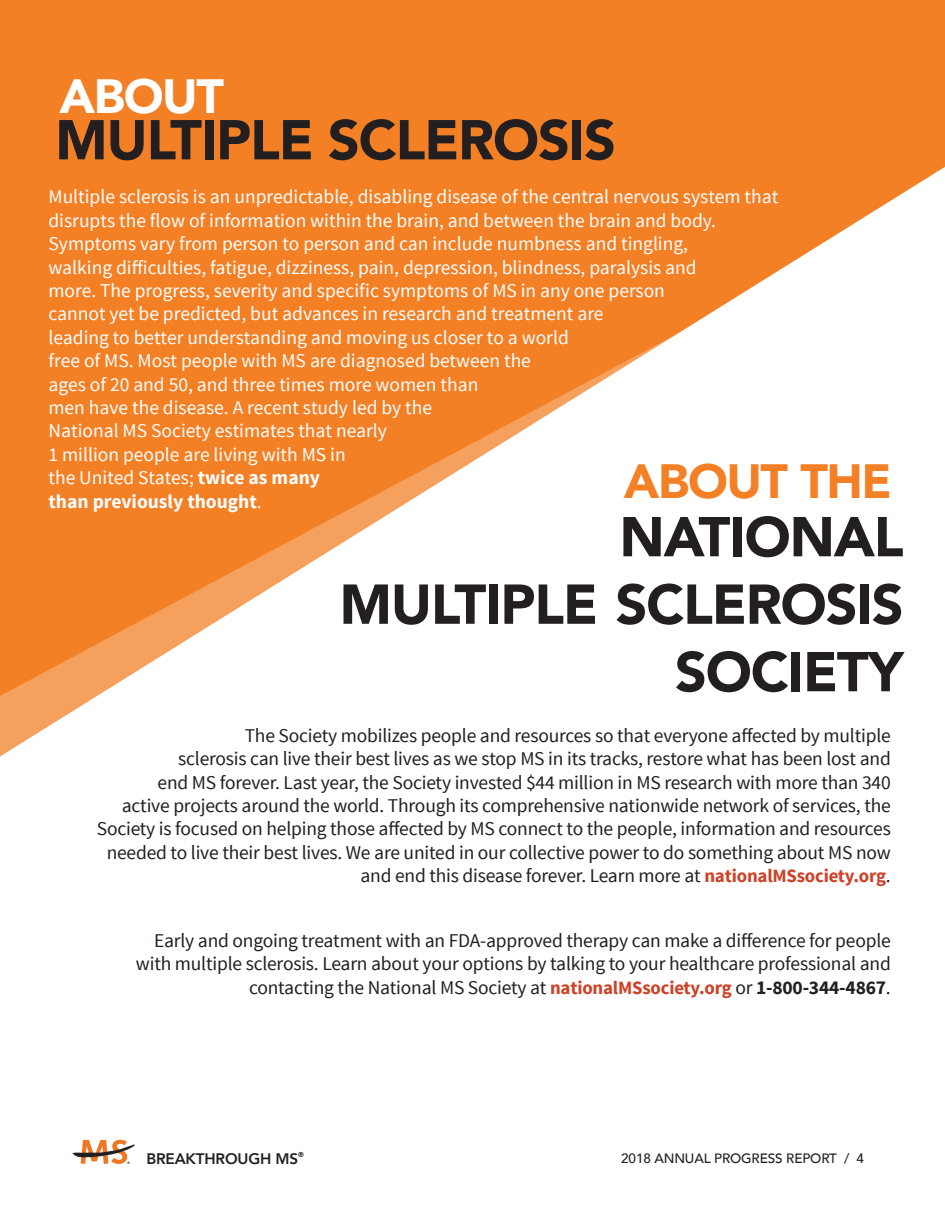
<style>
.page{position:relative;width:945px;height:1215px;background:#fff}
.page>*{position:absolute;margin:0;border:0;box-sizing:border-box;transform-origin:0 0}
.t1{font:900 55.5px/67.5px "Avenir";letter-spacing:-.02em;color:#231f20;text-align:right}
.t2{font:900 48px "Avenir";letter-spacing:-.03em;color:#f48026}
.t3{font:900 48px "Avenir";letter-spacing:-.03em;color:#fff}
.t4{font:19.5px/23.4px "Source Sans Pro";letter-spacing:-.01em;color:#231f20;text-align:right}
.t5{font:19.5px/23.4px "Source Sans Pro";color:#fff}
.t6{font:800 15.3px "Avenir";letter-spacing:-.01em;color:#231f20}
.t7{font:500 13.5px "Avenir";letter-spacing:-.01em;color:#231f20}
.t8{font:800 7.05px "Avenir";color:#231f20}
.s1{font-weight:700}
.s2{font-weight:700;font-size:18.75px;color:#cc4327}
</style>
<div class="page">
<svg style="left:72px;top:1140px;width:63px;height:24px"></svg>
<div style="left:0;top:0;width:945px;height:330px;background:#f48026"></div>
<svg style="left:0;top:330px;width:684px;height:350px;fill:#f48026"></svg>
<svg style="left:0;top:680px;width:123px;height:77px"></svg>
<h2 class="t3" style="left:60px;top:55px;width:166px">ABOUT</h2>
<h1 class="t1" style="left:55px;top:105px;width:562px">MULTIPLE SCLEROSIS</h1>
<p class="t5" style="left:48px;top:186px;width:731px">Multiple sclerosis is an unpredictable, disabling disease of the central nervous system that disrupts the flow of information within the brain, and between the brain and body.<br>Symptoms vary from person to person and can include numbness and tingling,<br>walking difficulties, fatigue, dizziness, pain, depression, blindness, paralysis and<br>more. The progress, severity and specific symptoms of MS in any one person<br>cannot yet be predicted, but advances in research and treatment are<br>leading to better understanding and moving us closer to a world<br>free of MS. Most people with MS are diagnosed between the<br>ages of 20 and 50, and three times more women than<br>men have the disease. A recent study led by the<br>National MS Society estimates that nearly<br>1 million people are living with MS in<br>the United States; <span class="s1">twice as many<br>than previously thought</span>.</p>
<h2 class="t2" style="left:624px;top:440px;width:270px">ABOUT THE</h2>
<h1 class="t1" style="left:340px;top:502px;width:566px">NATIONAL<br>MULTIPLE SCLEROSIS<br>SOCIETY</h1>
<p class="t4" style="left:97px;top:724px;width:796px">The Society mobilizes people and resources so that everyone affected by multiple<br>sclerosis can live their best lives as we stop MS in its tracks, restore what has been lost and<br>end MS forever. Last year, the Society invested $44 million in MS research with more than 340<br>active projects around the world. Through its comprehensive nationwide network of services, the Society is focused on helping those affected by MS connect to the people, information and resources needed to live their best lives. We are united in our collective power to do something about MS now and end this disease forever. Learn more at <span class="s2">nationalMSsociety.org</span>.</p>
<p class="t4" style="left:136px;top:929px;width:756px">Early and ongoing treatment with an FDA-approved therapy can make a difference for people with multiple sclerosis. Learn about your options by talking to your healthcare professional and contacting the National MS Society at <span class="s2">nationalMSsociety.org</span> or <span class="s1">1-800-344-4867</span>.</p>
<p class="t8" style="left:298px;top:1149px;width:7px">®</p>
<p class="t6" style="left:146px;top:1147px;width:154px">BREAKTHROUGH MS</p>
<p class="t7" style="left:621px;top:1146px;width:244px">2018 ANNUAL PROGRESS REPORT / 4</p>
</div>
